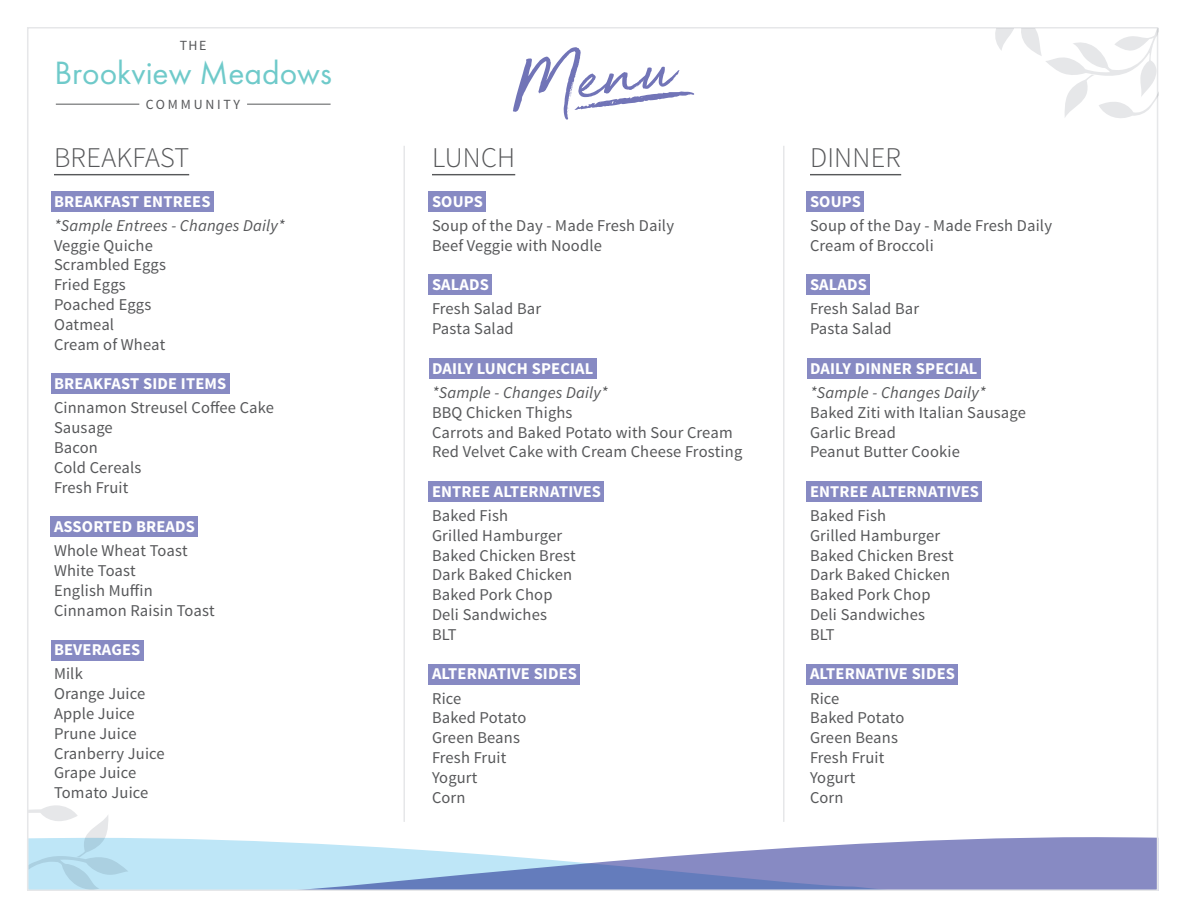
<style>
.page{position:relative;width:1188px;height:918px;background:#fff}
.page>*{position:absolute;margin:0;border:0;box-sizing:border-box;transform-origin:0 0}
.t1{font:79.05px "Golden Plains";color:#7174b7}
.t2{font:33.45px "Futura PT";color:#6fcaca}
.Paragraph_Style_1{font:300 28.5px "Source Sans Pro";letter-spacing:.01em;color:#57585a}
.body{font:16.5px/19.8px "Source Sans Pro";letter-spacing:.01em;color:#57585a}
.Paragraph_Style_2{font:700 16.5px "Source Sans Pro";letter-spacing:.01em;color:#fff}
.body-2{font:italic 16.5px "Source Sans Pro";letter-spacing:.01em;color:#57585a}
.t3{font:13.95px "Source Sans Pro";letter-spacing:.2em;color:#57585a}
</style>
<div class="page">
<div style="left:128px;top:838px;width:145px;height:50px;background:#bee6f7"></div>
<svg style="left:273px;top:837px;width:882px;height:51px;fill:#878ac3"></svg>
<hr style="left:54px;top:174px;width:135px;height:1px;background:#57585a">
<div style="left:51px;top:191px;width:163px;height:21px;background:#878ac3"></div>
<div style="left:51px;top:374px;width:178px;height:20px;background:#878ac3"></div>
<div style="left:51px;top:517px;width:147px;height:20px;background:#878ac3"></div>
<div style="left:51px;top:640px;width:92px;height:20px;background:#878ac3"></div>
<hr style="left:432px;top:174px;width:83px;height:1px;background:#57585a">
<div style="left:429px;top:191px;width:57px;height:21px;background:#878ac3"></div>
<div style="left:429px;top:275px;width:63px;height:20px;background:#878ac3"></div>
<div style="left:429px;top:358px;width:167px;height:21px;background:#878ac3"></div>
<div style="left:429px;top:481px;width:175px;height:21px;background:#878ac3"></div>
<div style="left:429px;top:664px;width:151px;height:20px;background:#878ac3"></div>
<hr style="left:810px;top:174px;width:91px;height:1px;background:#57585a">
<div style="left:807px;top:191px;width:57px;height:21px;background:#878ac3"></div>
<div style="left:807px;top:275px;width:63px;height:20px;background:#878ac3"></div>
<div style="left:807px;top:358px;width:174px;height:21px;background:#878ac3"></div>
<div style="left:807px;top:481px;width:175px;height:21px;background:#878ac3"></div>
<div style="left:807px;top:664px;width:151px;height:20px;background:#878ac3"></div>
<hr style="left:56px;top:104px;width:83px;height:1px;background:#57585a">
<hr style="left:247px;top:104px;width:84px;height:1px;background:#57585a">
<svg style="left:575px;top:91px;width:119px;height:19px"></svg>
<svg style="left:29px;top:805px;width:99px;height:85px"></svg>
<svg style="left:994px;top:28px;width:164px;height:93px"></svg>
<hr style="left:404px;top:146px;width:1px;height:676px;background:#e6e7e9">
<hr style="left:783px;top:146px;width:1px;height:676px;background:#e6e7e9">
<p class="t3" style="left:180px;top:37px;width:28px">THE</p>
<p class="t2" style="left:55px;top:53px;width:279px">Brookview Meadows</p>
<p class="t3" style="left:146px;top:96px;width:96px">COMMUNITY</p>
<p class="Paragraph_Style_1" style="left:54px;top:140px;width:137px">BREAKFAST</p>
<p class="Paragraph_Style_2" style="left:54px;top:191px;width:158px">BREAKFAST ENTREES</p>
<p class="body-2" style="left:54px;top:214px;width:232px">*Sample Entrees - Changes Daily*</p>
<p class="body" style="left:54px;top:236px;width:100px">Veggie Quiche</p>
<p class="body" style="left:54px;top:255px;width:114px">Scrambled Eggs</p>
<p class="body" style="left:54px;top:275px;width:73px">Fried Eggs</p>
<p class="body" style="left:54px;top:295px;width:99px">Poached Eggs<br>Oatmeal</p>
<p class="body" style="left:54px;top:335px;width:113px">Cream of Wheat</p>
<p class="Paragraph_Style_2" style="left:54px;top:373px;width:174px">BREAKFAST SIDE ITEMS</p>
<p class="body" style="left:54px;top:398px;width:222px">Cinnamon Streusel Coffee Cake</p>
<p class="body" style="left:54px;top:418px;width:60px">Sausage</p>
<p class="body" style="left:54px;top:438px;width:45px">Bacon</p>
<p class="body" style="left:54px;top:458px;width:89px">Cold Cereals</p>
<p class="body" style="left:54px;top:478px;width:76px">Fresh Fruit</p>
<p class="Paragraph_Style_2" style="left:54px;top:516px;width:143px">ASSORTED BREADS</p>
<p class="body" style="left:54px;top:541px;width:135px">Whole Wheat Toast</p>
<p class="body" style="left:54px;top:561px;width:83px">White Toast</p>
<p class="body" style="left:54px;top:581px;width:100px">English Muffin</p>
<p class="body" style="left:54px;top:601px;width:162px">Cinnamon Raisin Toast</p>
<p class="Paragraph_Style_2" style="left:54px;top:639px;width:88px">BEVERAGES</p>
<p class="body" style="left:54px;top:664px;width:30px">Milk</p>
<p class="body" style="left:54px;top:684px;width:93px">Orange Juice</p>
<p class="body" style="left:54px;top:704px;width:82px">Apple Juice</p>
<p class="body" style="left:54px;top:724px;width:84px">Prune Juice</p>
<p class="body" style="left:54px;top:744px;width:112px">Cranberry Juice</p>
<p class="body" style="left:54px;top:763px;width:84px">Grape Juice</p>
<p class="body" style="left:54px;top:783px;width:96px">Tomato Juice</p>
<p class="t1" style="left:504px;top:34px;width:165px;rotate:-8deg">Menu</p>
<p class="Paragraph_Style_1" style="left:432px;top:140px;width:85px">LUNCH</p>
<p class="Paragraph_Style_2" style="left:432px;top:191px;width:52px">SOUPS</p>
<p class="body" style="left:432px;top:216px;width:244px">Soup of the Day - Made Fresh Daily<br>Beef Veggie with Noodle</p>
<p class="Paragraph_Style_2" style="left:432px;top:274px;width:58px">SALADS</p>
<p class="body" style="left:432px;top:299px;width:111px">Fresh Salad Bar</p>
<p class="body" style="left:432px;top:319px;width:83px">Pasta Salad</p>
<p class="Paragraph_Style_2" style="left:432px;top:358px;width:163px">DAILY LUNCH SPECIAL</p>
<p class="body-2" style="left:432px;top:381px;width:177px">*Sample - Changes Daily*</p>
<p class="body" style="left:432px;top:403px;width:142px">BBQ Chicken Thighs</p>
<p class="body" style="left:432px;top:422px;width:302px">Carrots and Baked Potato with Sour Cream</p>
<p class="body" style="left:432px;top:442px;width:312px">Red Velvet Cake with Cream Cheese Frosting</p>
<p class="Paragraph_Style_2" style="left:432px;top:481px;width:171px">ENTREE ALTERNATIVES</p>
<p class="body" style="left:432px;top:506px;width:78px">Baked Fish</p>
<p class="body" style="left:432px;top:526px;width:132px">Grilled Hamburger</p>
<p class="body" style="left:432px;top:546px;width:145px">Baked Chicken Brest</p>
<p class="body" style="left:432px;top:565px;width:142px">Dark Baked Chicken</p>
<p class="body" style="left:432px;top:585px;width:122px">Baked Pork Chop</p>
<p class="body" style="left:432px;top:605px;width:117px">Deli Sandwiches</p>
<p class="body" style="left:432px;top:625px;width:26px">BLT</p>
<p class="Paragraph_Style_2" style="left:432px;top:663px;width:147px">ALTERNATIVE SIDES</p>
<p class="body" style="left:432px;top:688px;width:31px">Rice</p>
<p class="body" style="left:432px;top:708px;width:96px">Baked Potato</p>
<p class="body" style="left:432px;top:728px;width:89px">Green Beans</p>
<p class="body" style="left:432px;top:748px;width:76px">Fresh Fruit</p>
<p class="body" style="left:432px;top:768px;width:47px">Yogurt</p>
<p class="body" style="left:432px;top:787px;width:35px">Corn</p>
<p class="Paragraph_Style_1" style="left:810px;top:140px;width:93px">DINNER</p>
<p class="Paragraph_Style_2" style="left:810px;top:191px;width:52px">SOUPS</p>
<p class="body" style="left:810px;top:216px;width:244px">Soup of the Day - Made Fresh Daily<br>Cream of Broccoli</p>
<p class="Paragraph_Style_2" style="left:810px;top:274px;width:58px">SALADS</p>
<p class="body" style="left:810px;top:299px;width:111px">Fresh Salad Bar<br>Pasta Salad</p>
<p class="Paragraph_Style_2" style="left:810px;top:358px;width:169px">DAILY DINNER SPECIAL</p>
<p class="body-2" style="left:810px;top:381px;width:177px">*Sample - Changes Daily*</p>
<p class="body" style="left:810px;top:403px;width:218px">Baked Ziti with Italian Sausage</p>
<p class="body" style="left:810px;top:422px;width:87px">Garlic Bread</p>
<p class="body" style="left:810px;top:442px;width:151px">Peanut Butter Cookie</p>
<p class="Paragraph_Style_2" style="left:810px;top:481px;width:171px">ENTREE ALTERNATIVES</p>
<p class="body" style="left:810px;top:506px;width:78px">Baked Fish</p>
<p class="body" style="left:810px;top:526px;width:132px">Grilled Hamburger</p>
<p class="body" style="left:810px;top:546px;width:145px">Baked Chicken Brest</p>
<p class="body" style="left:810px;top:565px;width:142px">Dark Baked Chicken</p>
<p class="body" style="left:810px;top:585px;width:122px">Baked Pork Chop</p>
<p class="body" style="left:810px;top:605px;width:117px">Deli Sandwiches</p>
<p class="body" style="left:810px;top:625px;width:26px">BLT</p>
<p class="Paragraph_Style_2" style="left:810px;top:663px;width:147px">ALTERNATIVE SIDES</p>
<p class="body" style="left:810px;top:688px;width:31px">Rice</p>
<p class="body" style="left:810px;top:708px;width:96px">Baked Potato</p>
<p class="body" style="left:810px;top:728px;width:89px">Green Beans</p>
<p class="body" style="left:810px;top:748px;width:76px">Fresh Fruit</p>
<p class="body" style="left:810px;top:768px;width:47px">Yogurt</p>
<p class="body" style="left:810px;top:787px;width:35px">Corn</p>
</div>
